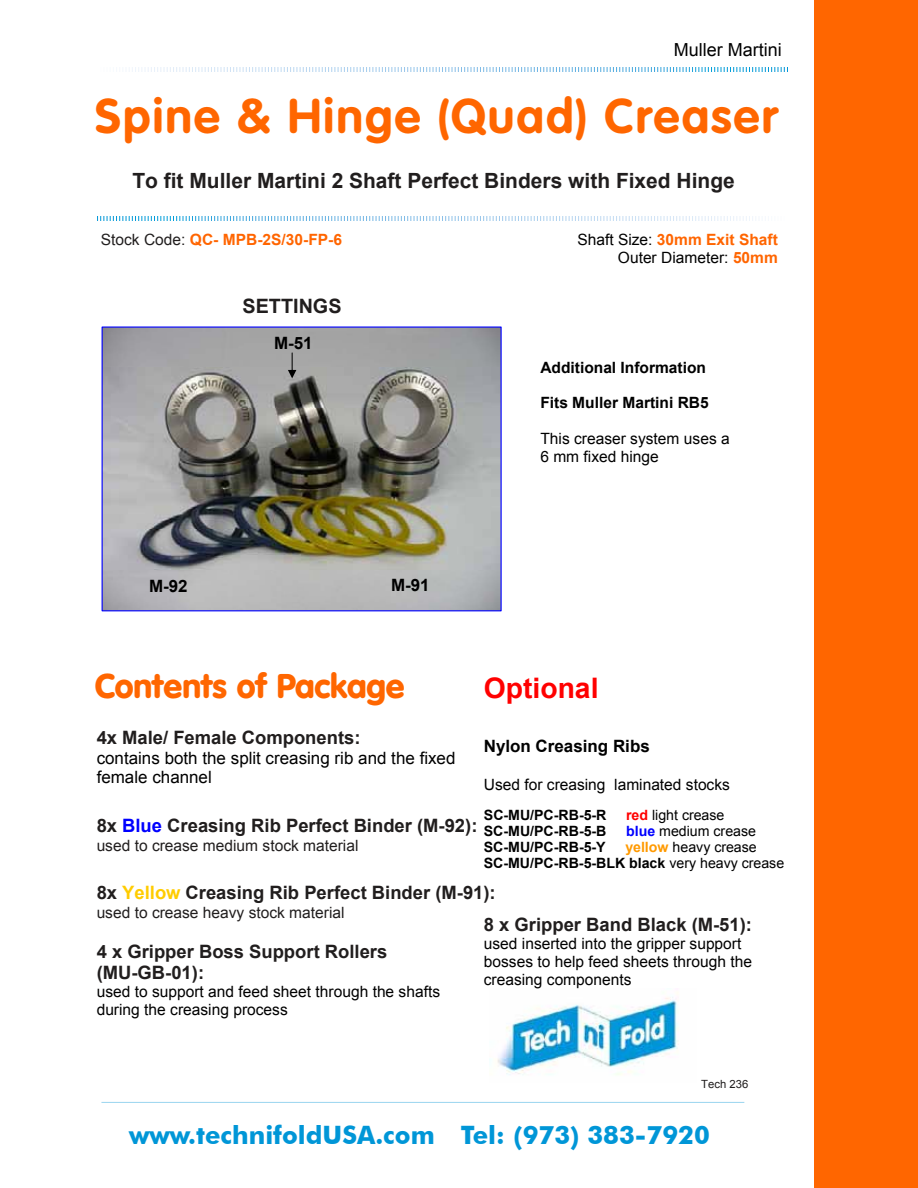
<style>
.page{position:relative;width:918px;height:1188px;background:#fff}
.page>*{position:absolute;margin:0;border:0;box-sizing:border-box;transform-origin:0 0}
.t1{font:700 48px "VAG Rounded Std";letter-spacing:.045em;color:#f60}
.t2{font:900 33.75px "VAG Rounded Std";color:#f60}
.t3{font:700 28.35px "Arial";color:#f00}
.t4{font:700 25.35px "Futura BT";color:#0096d7}
.t5{font:700 21px "Arial";color:#211e1e}
.t6{font:700 19.8px "Arial";color:#211e1e}
.t7{font:700 18.45px/21.1px "Arial";color:#211e1e}
.t8{font:18px "Arial";color:#000}
.t9{font:16.95px/19.6px "Arial";color:#000}
.t10{font:700 16.95px "Arial";color:#000}
.t11{font:15.6px/18px "Arial";color:#000}
.t12{font:15.6px "Arial";color:#211e1e}
.t13{font:700 15.6px "Arial";color:#000}
.t14{font:700 15.6px "Arial";color:#ff6500}
.t15{font:14.25px/16.4px "Arial";color:#000}
.t16{font:700 14.25px "Arial";color:#000}
.t17{font:11.25px "Arial";color:#211e1e}
.s1{font-weight:400;color:#211e1e}
.s2{font-weight:700;color:#ff6500}
.s3{font-weight:700;color:#f00}
.s4{font-weight:700;color:#00f}
.s5{color:#00f}
.s6{color:#fc0}
.s7{font-weight:700;color:#ff9a00}
.s8{font-weight:700}
</style>
<div class="page">
<div style="left:815px;top:0;width:103px;height:1188px;background:#f60"></div>
<svg style="left:97px;top:216px;width:656px;height:4px"></svg>
<svg style="left:132px;top:68px;width:656px;height:4px"></svg>
<hr style="left:101px;top:1102px;width:643px;height:1px;background:#99d5ef">
<img style="left:489px;top:992px;width:190px;height:83px">
<img style="left:104px;top:328px;width:396px;height:281px">
<div style="left:102px;top:326px;width:400px;height:285px;border:1px solid #00f"></div>
<svg style="left:288px;top:352px;width:8px;height:26px"></svg>
<p class="t8" style="left:674px;top:38px;width:110px">Muller Martini</p>
<h1 class="t1" style="left:95px;top:88px;width:684px">Spine &amp; Hinge (Quad) Creaser</h1>
<h3 class="t5" style="left:132px;top:167px;width:604px">To fit Muller Martini 2 Shaft Perfect Binders with Fixed Hinge</h3>
<p class="t14" style="left:101px;top:229px;width:243px"><span class="s1">Stock Code:</span> QC- MPB-2S/30-FP-6</p>
<p class="t11" style="left:577px;top:231px;width:202px;text-align:right">Shaft Size: <span class="s2">30mm Exit Shaft<br></span>Outer Diameter: <span class="s2">50mm</span></p>
<p class="t6" style="left:243px;top:293px;width:101px">SETTINGS</p>
<p class="t10" style="left:274px;top:332px;width:40px">M-51</p>
<p class="t13" style="left:540px;top:357px;width:167px">Additional Information</p>
<p class="t13" style="left:540px;top:393px;width:170px">Fits Muller Martini RB5</p>
<p class="t11" style="left:540px;top:430px;width:191px">This creaser system uses a<br>6 mm fixed hinge</p>
<p class="t10" style="left:149px;top:575px;width:40px">M-92</p>
<p class="t10" style="left:391px;top:574px;width:40px">M-91</p>
<h2 class="t2" style="left:95px;top:665px;width:311px">Contents of Package</h2>
<h3 class="t3" style="left:484px;top:669px;width:116px">Optional</h3>
<p class="t10" style="left:484px;top:735px;width:167px">Nylon Creasing Ribs</p>
<p class="t11" style="left:484px;top:776px;width:248px">Used for creasing laminated stocks</p>
<p class="t16" style="left:484px;top:805px;width:124px">SC-MU/PC-RB-5-R</p>
<p class="t15" style="left:626px;top:807px;width:100px"><span class="s3">red</span> light crease</p>
<p class="t16" style="left:484px;top:821px;width:124px">SC-MU/PC-RB-5-B</p>
<p class="t15" style="left:626px;top:823px;width:131px"><span class="s4">blue</span> medium crease</p>
<p class="t16" style="left:484px;top:838px;width:123px">SC-MU/PC-RB-5-Y</p>
<p class="t7" style="left:97px;top:728px;width:265px">4x Male/ Female Components:</p>
<p class="t9" style="left:97px;top:748px;width:360px">contains both the split creasing rib and the fixed female channel</p>
<p class="t7" style="left:97px;top:816px;width:382px">8x <span class="s5">Blue</span> Creasing Rib Perfect Binder (M-92):</p>
<p class="t12" style="left:97px;top:835px;width:263px">used to crease medium stock material</p>
<p class="t7" style="left:97px;top:883px;width:401px">8x <span class="s6">Yellow</span> Creasing Rib Perfect Binder (M-91):</p>
<p class="t12" style="left:97px;top:902px;width:249px">used to crease heavy stock material</p>
<p class="t7" style="left:97px;top:941px;width:292px">4 x Gripper Boss Support Rollers (MU-GB-01):</p>
<p class="t11" style="left:97px;top:983px;width:345px">used to support and feed sheet through the shafts during the creasing process</p>
<p class="t15" style="left:484px;top:839px;width:302px;text-indent:142px"><span class="s7">yellow</span> heavy crease<br><span class="s8">SC-MU/PC-RB-5-BLK black</span> very heavy crease</p>
<p class="t7" style="left:484px;top:915px;width:270px">8 x Gripper Band Black (M-51):</p>
<p class="t11" style="left:484px;top:935px;width:270px">used inserted into the gripper support bosses to help feed sheets through the creasing components</p>
<p class="t17" style="left:701px;top:1076px;width:49px">Tech 236</p>
<h3 class="t4" style="left:129px;top:1119px;width:582px">www.technifoldUSA.com Tel: (973) 383-7920</h3>
</div>
